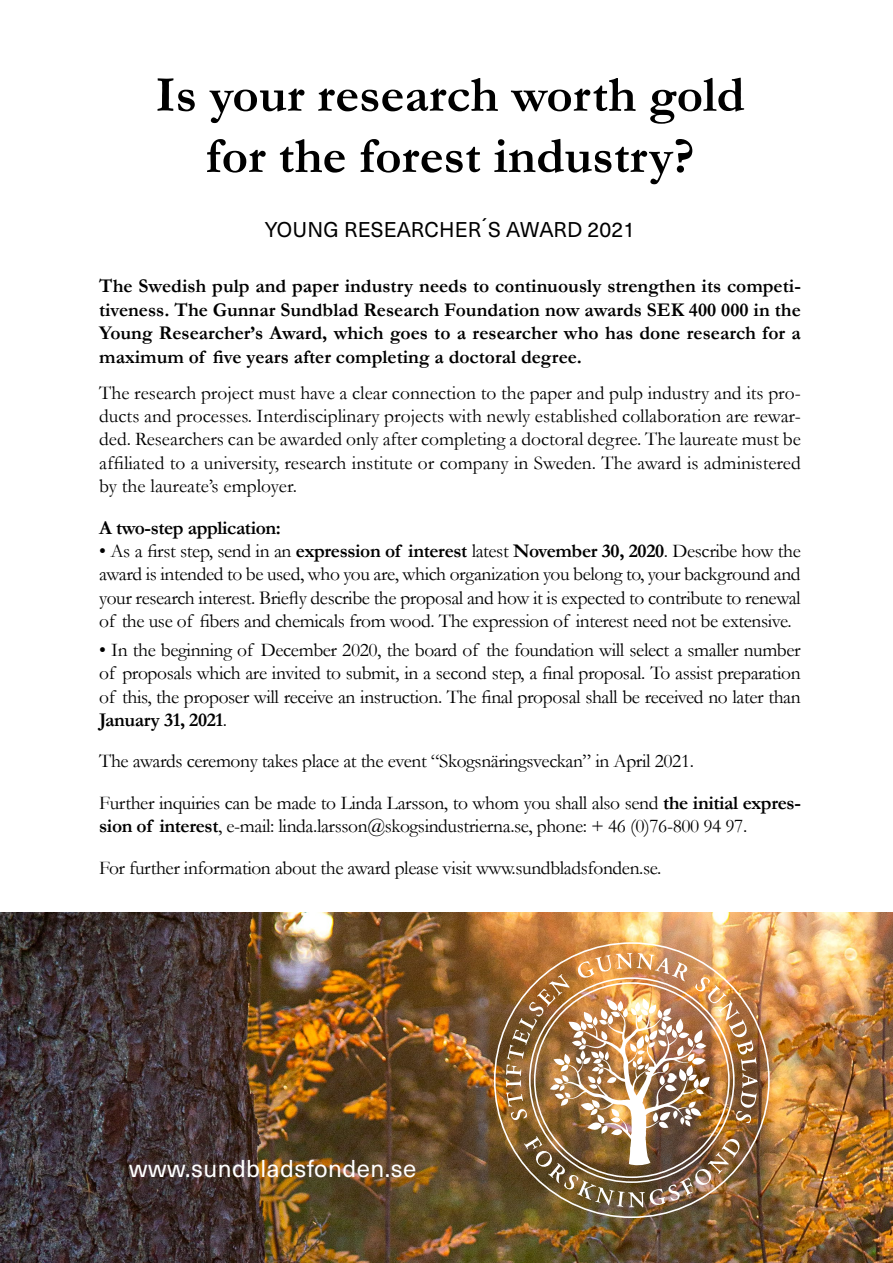
<style>
.page{position:relative;width:893px;height:1263px;background:#fff}
.page>*{position:absolute;margin:0;border:0;box-sizing:border-box;transform-origin:0 0}
.t1{font:700 51px/61.2px "Garamond";color:#000;text-align:center}
.t2{font:24px "Neue Haas Unica W1 G";letter-spacing:.02em;color:#fff}
.t3{font:21px "Neue Haas Unica W1 G";letter-spacing:.01em;color:#000}
.t4{font:19.5px/23.4px "Garamond";letter-spacing:-.02em;color:#000;text-align:justify}
.t5{font:700 19.5px/23.4px "Garamond";color:#000;text-align:justify}
.t6{font:700 19.5px "Garamond";letter-spacing:-.02em;color:#000}
.s1{font-weight:700}
</style>
<div class="page">
<img style="left:0;top:912px;width:893px;height:351px">
<img style="left:494px;top:942px;width:276px;height:276px">
<img style="left:506px;top:953px;width:252px;height:254px">
<h1 class="t1" style="left:155px;top:64px;width:591px">Is your research worth gold for the forest industry?</h1>
<p class="t3" style="left:265px;top:214px;width:372px">YOUNG RESEARCHER´S AWARD 2021</p>
<p class="t5" style="left:99px;top:275px;width:703px">The Swedish pulp and paper industry needs to continuously strengthen its competi&shy;tiveness. The Gunnar Sundblad Research Foundation now awards SEK 400 000 in the Young Researcher’s Award, which goes to a researcher who has done research for a maximum of five years after completing a doctoral degree.</p>
<p class="t4" style="left:99px;top:380px;width:703px">The research project must have a clear connection to the paper and pulp industry and its pro&shy;ducts and processes. Interdisciplinary projects with newly established collaboration are rewar&shy;ded. Researchers can be awarded only after completing a doctoral degree. The laureate must be affiliated to a university, research institute or company in Sweden. The award is administered by the laureate’s employer.</p>
<p class="t6" style="left:99px;top:514px;width:183px">A two-step application:</p>
<p class="t4" style="left:99px;top:539px;width:703px">• As a first step, send in an <span class="s1">expression of interest</span> latest <span class="s1">November 30, 2020</span>. Describe how the award is intended to be used, who you are, which organization you belong to, your background and your research interest. Briefly describe the proposal and how it is expected to contribute to renewal of the use of fibers and chemicals from wood. The expression of interest need not be extensive.</p>
<p class="t4" style="left:99px;top:637px;width:703px">• In the beginning of December 2020, the board of the foundation will select a smaller number of proposals which are invited to submit, in a second step, a final proposal. To assist preparation of this, the proposer will receive an instruction. The final proposal shall be received no later than <span class="s1">January 31, 2021</span>.</p>
<p class="t4" style="left:99px;top:740px;width:703px;line-height:41.4px">The awards ceremony takes place at the event “Skogsnäringsveckan” in April 2021.<br>Further inquiries can be made to Linda Larsson, to whom you shall also send <span class="s1">the initial expres-</span></p>
<p class="t4" style="left:99px;top:805px;width:650px;line-height:41.4px"><span class="s1">sion of interest</span>, e-mail: linda.larsson@skogsindustrierna.se, phone: + 46 (0)76-800 94 97.<br>For further information about the award please visit www.sundbladsfonden.se.</p>
<p class="t2" style="left:129px;top:1150px;width:289px">www.sundbladsfonden.se</p>
</div>
